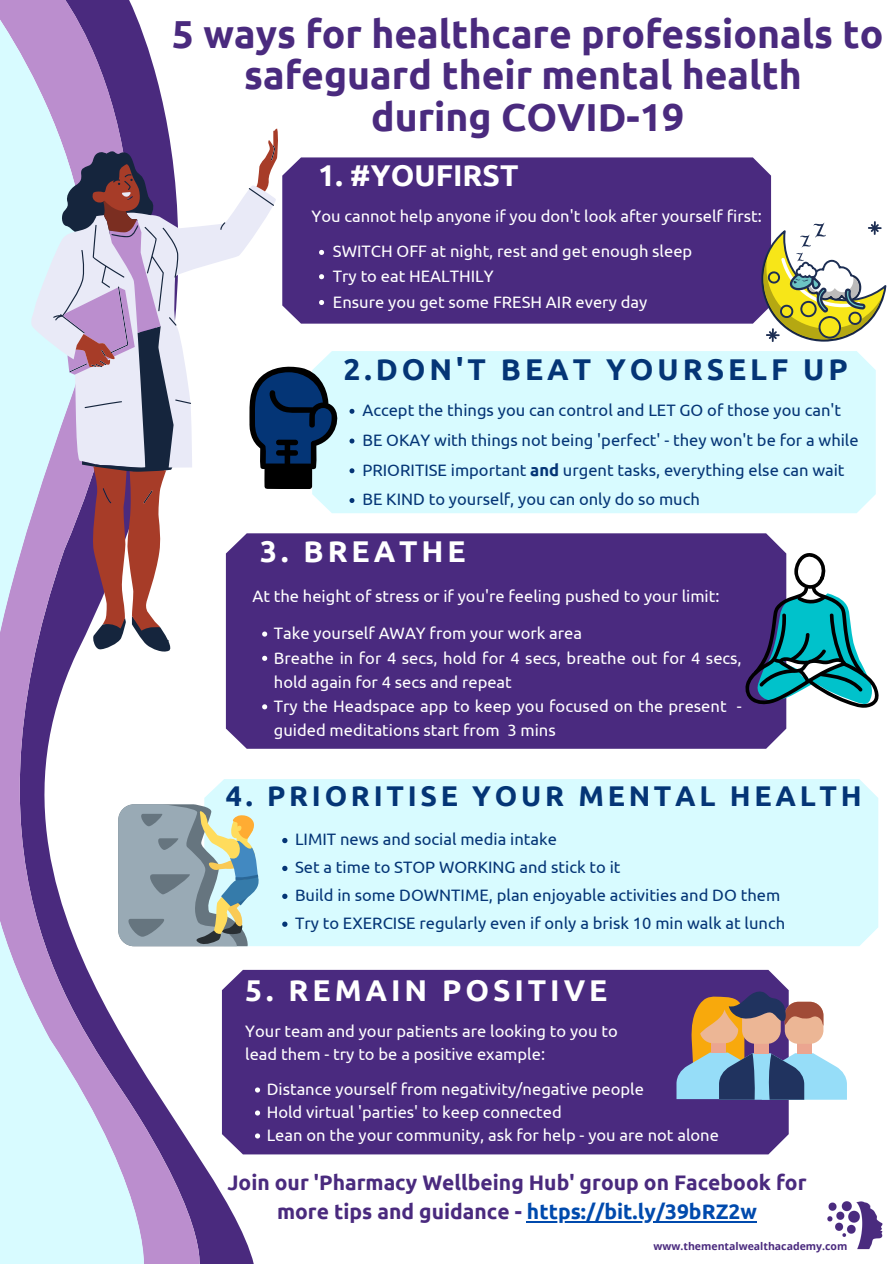
<style>
.page{position:relative;width:894px;height:1264px;background:#fff}
.page>*{position:absolute;margin:0;border:0;box-sizing:border-box;transform-origin:0 0}
.t1{font:700 39px/41.5px "Ubuntu";color:#4a2a7e;text-align:center}
.t2{font:700 30px "Ubuntu";letter-spacing:.13em;color:#fff}
.t3{font:700 30px "Ubuntu";letter-spacing:.13em;color:#043576}
.t4{font:700 30px "Ubuntu";color:#fff}
.t5{font:700 28.5px "Ubuntu";letter-spacing:.13em;color:#043576}
.t6{font:700 21px/29.1px "Ubuntu";color:#4a2a7e;text-align:center}
.t7{font:16.5px/24.3px "Ubuntu";color:#fff}
.t8{font:16.5px/27.9px "Ubuntu";color:#043576}
.t9{font:700 10.5px "Open Sans";color:#4a2a7e}
.s1{font-weight:700}
.s2{color:#4e2d86}
.s3{color:#004aad}
</style>
<div class="page">
<svg style="left:220px;top:653px;width:54px;height:610px"></svg>
<svg style="left:158px;top:83px;width:62px;height:1180px"></svg>
<svg style="left:0;top:0;width:158px;height:1263px"></svg>
<svg style="left:29px;top:185px;width:24px;height:285px;background:#daf7fd"></svg>
<svg style="left:53px;top:145px;width:173px;height:508px"></svg>
<svg style="left:76px;top:128px;width:202px;height:502px"></svg>
<svg style="left:63px;top:201px;width:98px;height:174px;background:#b29fbb"></svg>
<img style="left:827px;top:1201px;width:56px;height:49px">
<hr style="left:527px;top:1220px;width:229px;height:2px;background:#004aad">
<div style="left:282px;top:157px;width:488px;height:166px;background:#4a2a7f"></div>
<div style="left:222px;top:969px;width:566px;height:185px;background:#4a2a7f"></div>
<div style="left:204px;top:779px;width:674px;height:167px;background:#d8fbff"></div>
<svg style="left:118px;top:804px;width:142px;height:142px;background:#9caeae"></svg>
<div style="left:226px;top:533px;width:560px;height:215px;background:#4a2a7f"></div>
<svg style="left:744px;top:551px;width:134px;height:156px"></svg>
<div style="left:312px;top:351px;width:563px;height:162px;background:#d8fbff"></div>
<svg style="left:248px;top:365px;width:93px;height:124px;background:#47617c"></svg>
<svg style="left:676px;top:990px;width:170px;height:109px;background:#9a969c"></svg>
<svg style="left:757px;top:221px;width:129px;height:121px"></svg>
<svg style="left:282px;top:837px;width:5px;height:6px"></svg>
<svg style="left:282px;top:865px;width:5px;height:6px"></svg>
<svg style="left:282px;top:893px;width:5px;height:6px"></svg>
<svg style="left:282px;top:921px;width:5px;height:5px"></svg>
<svg style="left:255px;top:1087px;width:5px;height:5px"></svg>
<svg style="left:255px;top:1110px;width:5px;height:5px"></svg>
<svg style="left:255px;top:1133px;width:5px;height:5px"></svg>
<svg style="left:319px;top:250px;width:5px;height:5px"></svg>
<svg style="left:319px;top:274px;width:5px;height:5px"></svg>
<svg style="left:319px;top:300px;width:5px;height:5px"></svg>
<svg style="left:349px;top:409px;width:5px;height:5px"></svg>
<svg style="left:349px;top:438px;width:5px;height:5px"></svg>
<svg style="left:349px;top:468px;width:5px;height:5px"></svg>
<svg style="left:349px;top:498px;width:5px;height:5px"></svg>
<svg style="left:262px;top:631px;width:5px;height:5px"></svg>
<svg style="left:262px;top:655px;width:5px;height:6px"></svg>
<svg style="left:262px;top:704px;width:5px;height:5px"></svg>
<h1 class="t1" style="left:172px;top:13px;width:712px">5 ways for healthcare professionals to safeguard their mental health<br>during COVID-19</h1>
<h2 class="t4" style="left:318px;top:158px;width:201px">1. #YOUFIRST</h2>
<p class="t7" style="left:311px;top:203px;width:451px">You cannot help anyone if you don't look after yourself first:</p>
<p class="t7" style="left:333px;top:239px;width:361px">SWITCH OFF at night, rest and get enough sleep<br>Try to eat HEALTHILY</p>
<p class="t7" style="left:333px;top:289px;width:316px">Ensure you get some FRESH AIR every day</p>
<h2 class="t3" style="left:343px;top:352px;width:505px">2.DON'T BEAT YOURSELF UP</h2>
<p class="t8" style="left:362px;top:395px;width:497px;line-height:29.7px">Accept the things you can control and LET GO of those you can't BE OKAY with things not being 'perfect' - they won't be for a while PRIORITISE important <span class="s1">and</span> urgent tasks, everything else can wait BE KIND to yourself, you can only do so much</p>
<h2 class="t2" style="left:260px;top:534px;width:207px">3. BREATHE</h2>
<p class="t7" style="left:252px;top:583px;width:468px">At the height of stress or if you're feeling pushed to your limit:</p>
<p class="t7" style="left:274px;top:621px;width:469px">Take yourself AWAY from your work area<br>Breathe in for 4 secs, hold for 4 secs, breathe out for 4 secs, hold again for 4 secs and repeat<br>Try the Headspace app to keep you focused on the present - guided meditations start from 3 mins</p>
<h3 class="t5" style="left:226px;top:779px;width:637px">4. PRIORITISE YOUR MENTAL HEALTH</h3>
<p class="t8" style="left:295px;top:825px;width:491px">LIMIT news and social media intake<br>Set a time to STOP WORKING and stick to it<br>Build in some DOWNTIME, plan enjoyable activities and DO them Try to EXERCISE regularly even if only a brisk 10 min walk at lunch</p>
<h2 class="t2" style="left:245px;top:973px;width:363px">5. REMAIN POSITIVE</h2>
<p class="t7" style="left:245px;top:1019px;width:374px;line-height:23px">Your team and your patients are looking to you to lead them - try to be a positive example:</p>
<p class="t7" style="left:267px;top:1077px;width:453px;line-height:23px">Distance yourself from negativity/negative people<br>Hold virtual 'parties' to keep connected<br>Lean on the your community, ask for help - you are not alone</p>
<p class="t6" style="left:227px;top:1167px;width:580px">Join our 'Pharmacy Wellbeing Hub' group on Facebook for more tips and guidance <span class="s2">-</span> <span class="s3">https://bit.ly/39bRZ2w</span></p>
<p class="t9" style="left:653px;top:1238px;width:195px">www.thementalwealthacademy.com</p>
</div>
